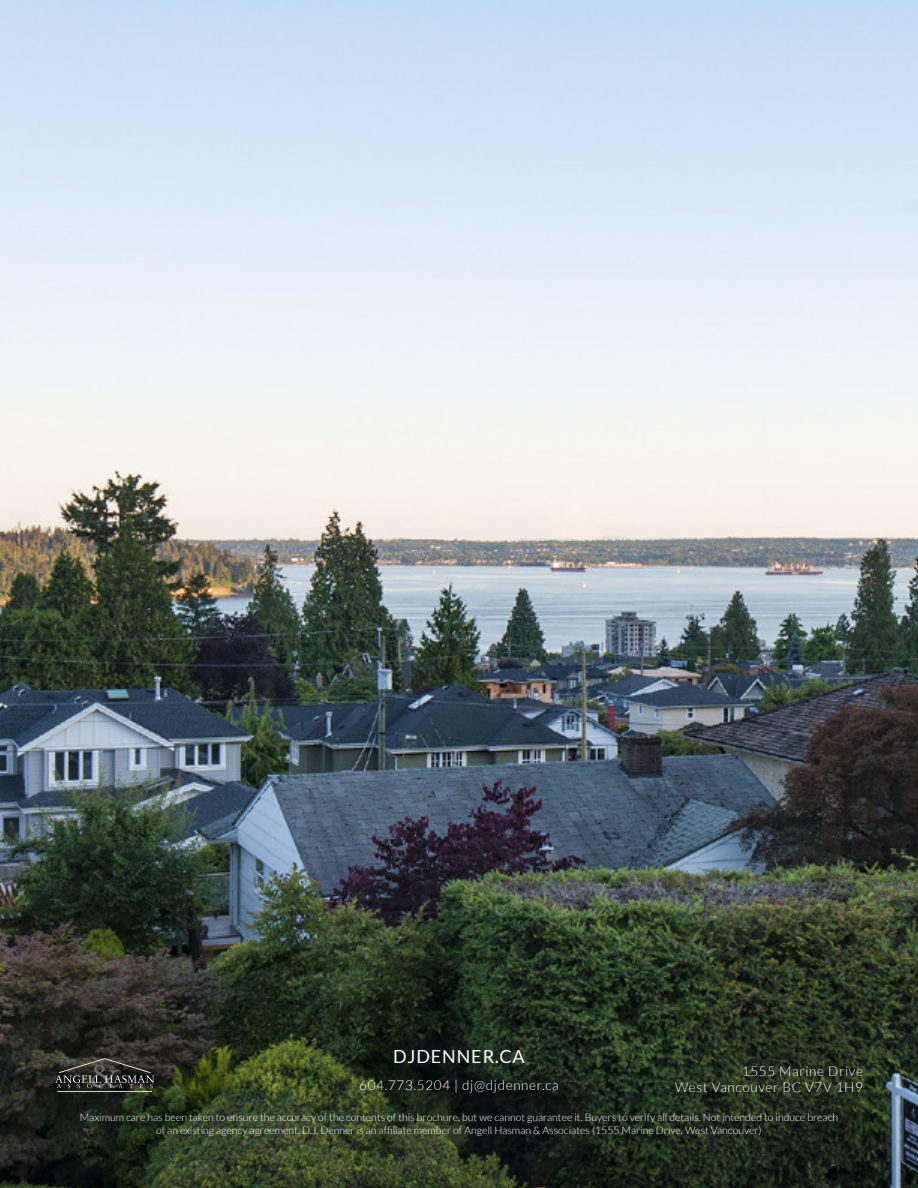
<style>
.page{position:relative;width:918px;height:1188px;background:#fff}
.page>*{position:absolute;margin:0;border:0;box-sizing:border-box;transform-origin:0 0}
.Regular_paragraph{font:18px "Lato";letter-spacing:.05em;color:#fff}
.Regular_paragraph-2{font:300 13.5px/16.2px "Lato";letter-spacing:.05em;color:#fff;text-align:right}
.t1{font:300 10.5px/12.6px "Lato";color:#fff;text-align:center}
</style>
<div class="page">
<img style="left:0;top:0;width:918px;height:1188px">
<svg style="left:55px;top:1058px;width:99px;height:34px;background:#41413d"></svg>
<p class="Regular_paragraph" style="left:393px;top:1047px;width:133px">DJDENNER.CA</p>
<p class="Regular_paragraph-2" style="left:359px;top:1077px;width:201px">604.773.5204 | dj@djdenner.ca</p>
<p class="t1" style="left:80px;top:1111px;width:760px">Maximum care has been taken to ensure the accuracy of the contents of this brochure, but we cannot guarantee it. Buyers to verify all details. Not intended to induce breach of an existing agency agreement. D.J. Denner is an affiliate member of Angell Hasman &amp; Associates (1555 Marine Drive, West Vancouver)</p>
<p class="Regular_paragraph-2" style="left:675px;top:1063px;width:189px">1555 Marine Drive<br>West Vancouver BC V7V 1H9</p>
</div>
